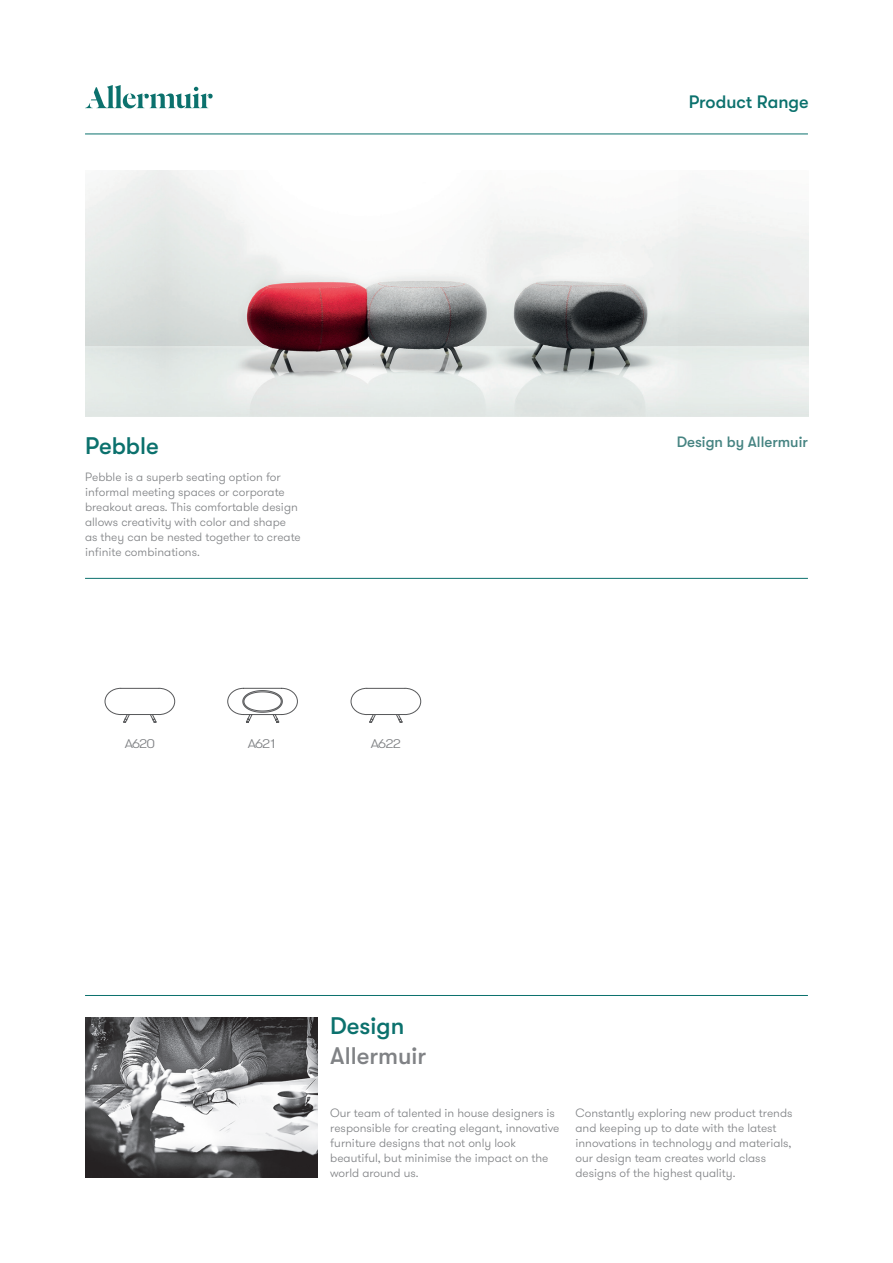
<style>
.page{position:relative;width:893px;height:1263px;background:#fff}
.page>*{position:absolute;margin:0;border:0;box-sizing:border-box;transform-origin:0 0}
.t1{font:500 24px/30px "GT Walsheim";color:#808285}
.t2{font:500 24px "GT Walsheim";color:#0b716d}
.t3{font:500 18px "GT Walsheim";color:#0b716d}
.t4{font:500 15px "GT Walsheim";color:#468482}
.t5{font:300 12.6px "GT Walsheim";letter-spacing:-.09em;color:#808285;scale:1.2 1}
.t6{font:300 12px/15px "GT Walsheim";color:#808285}
.s1{color:#0b716d}
</style>
<div class="page">
<svg style="left:85px;top:85px;width:128px;height:23px"></svg>
<hr style="left:85px;top:134px;width:723px;height:1px;background:#0b716d">
<hr style="left:85px;top:578px;width:723px;height:1px;background:#0b716d">
<hr style="left:85px;top:995px;width:723px;height:1px;background:#0b716d">
<img style="left:181px;top:171px;width:496px;height:245px">
<svg style="left:150px;top:688px;width:25px;height:35px"></svg>
<svg style="left:105px;top:688px;width:25px;height:35px"></svg>
<hr style="left:121px;top:714px;width:38px;height:1px;background:#57585a">
<hr style="left:121px;top:688px;width:38px;height:1px;background:#57585a">
<svg style="left:396px;top:688px;width:25px;height:35px"></svg>
<svg style="left:351px;top:688px;width:25px;height:35px"></svg>
<hr style="left:367px;top:714px;width:38px;height:1px;background:#57585a">
<hr style="left:367px;top:688px;width:38px;height:1px;background:#57585a">
<svg style="left:227px;top:688px;width:71px;height:35px"></svg>
<img style="left:85px;top:1017px;width:232px;height:161px">
<p class="t2" style="left:85px;top:432px;width:75px">Pebble</p>
<p class="t6" style="left:85px;top:470px;width:217px">Pebble is a superb seating option for informal meeting spaces or corporate breakout areas. This comfortable design allows creativity with color and shape as they can be nested together to create infinite combinations.</p>
<p class="t5" style="left:125px;top:736px;width:27px">A620</p>
<p class="t5" style="left:248px;top:736px;width:26px">A621</p>
<p class="t5" style="left:371px;top:736px;width:27px">A622</p>
<p class="t1" style="left:330px;top:1011px;width:98px"><span class="s1">Design<br></span>Allermuir</p>
<p class="t3" style="left:689px;top:92px;width:122px">Product Range</p>
<p class="t4" style="left:677px;top:434px;width:133px">Design by Allermuir</p>
<p class="t6" style="left:330px;top:1106px;width:231px">Our team of talented in house designers is responsible for creating elegant, innovative furniture designs that not only look beautiful, but minimise the impact on the world around us.</p>
<p class="t6" style="left:575px;top:1106px;width:219px">Constantly exploring new product trends and keeping up to date with the latest innovations in technology and materials, our design team creates world class designs of the highest quality.</p>
</div>
